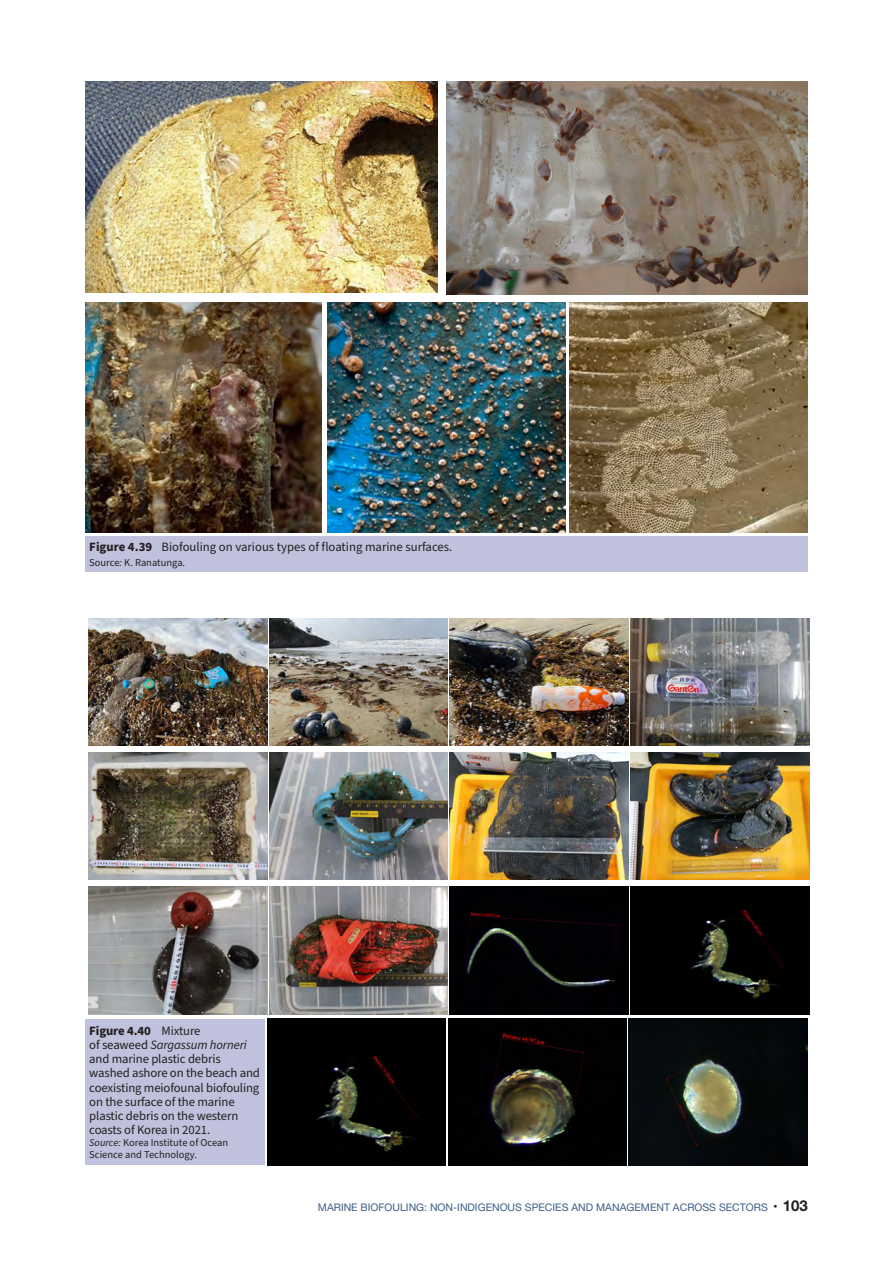
<style>
.page{position:relative;width:893px;height:1263px;background:#fff}
.page>*{position:absolute;margin:0;border:0;box-sizing:border-box;transform-origin:0 0}
.FIG_Titre{font:12.75px/14.2px "Source Sans Pro";letter-spacing:-.01em;color:#231f20}
.t1{font:10.5px "Helvetica Neue LT Pro";color:#3b5e85}
.FIG_Source{font:10.5px/12px "Source Sans Pro";color:#231f20}
.s1{font-weight:700}
.s2{font-style:italic}
.s3{font-weight:700;font-size:16.5px;color:#231f20}
.s4{font-weight:700;font-size:15px;color:#231f20}
</style>
<div class="page">
<img style="left:85px;top:82px;width:353px;height:211px">
<img style="left:446px;top:82px;width:362px;height:212px">
<img style="left:85px;top:302px;width:237px;height:230px">
<img style="left:327px;top:302px;width:239px;height:230px">
<img style="left:570px;top:302px;width:238px;height:230px">
<div style="left:85px;top:536px;width:723px;height:22px;background:#c0c1dc"></div>
<div style="left:85px;top:557px;width:723px;height:15px;background:#c0c1dc"></div>
<img style="left:88px;top:618px;width:179px;height:128px">
<img style="left:269px;top:618px;width:179px;height:128px">
<img style="left:450px;top:618px;width:178px;height:128px">
<img style="left:631px;top:618px;width:178px;height:128px">
<img style="left:88px;top:752px;width:179px;height:128px">
<img style="left:269px;top:752px;width:179px;height:128px">
<img style="left:450px;top:752px;width:178px;height:128px">
<img style="left:631px;top:752px;width:178px;height:128px">
<img style="left:88px;top:887px;width:179px;height:127px">
<img style="left:269px;top:887px;width:179px;height:127px">
<img style="left:450px;top:887px;width:178px;height:127px">
<img style="left:631px;top:887px;width:178px;height:127px">
<div style="left:85px;top:1020px;width:179px;height:121px;background:#c0c1dc"></div>
<div style="left:85px;top:1138px;width:179px;height:26px;background:#c0c1dc"></div>
<img style="left:267px;top:1018px;width:179px;height:147px">
<img style="left:448px;top:1018px;width:179px;height:147px">
<img style="left:629px;top:1018px;width:178px;height:147px">
<p class="FIG_Titre" style="left:89px;top:540px;width:365px"><span class="s1">Figure 4.39</span> Biofouling on various types of floating marine surfaces.</p>
<p class="FIG_Source" style="left:89px;top:557px;width:97px">Source<span class="s2">:</span> K. Ranatunga.</p>
<p class="FIG_Titre" style="left:89px;top:1024px;width:172px"><span class="s1">Figure 4.40</span> Mixture<br>of seaweed <span class="s2">Sargassum horneri </span>and marine plastic debris washed ashore on the beach and coexisting meiofounal biofouling on the surface of the marine plastic debris on the western coasts of Korea in 2021.</p>
<p class="FIG_Source" style="left:89px;top:1137px;width:140px"><span class="s2">Source:</span> Korea Institute of Ocean<br>Science and Technology.</p>
<p class="t1" style="left:318px;top:1201px;width:492px">MARINE BIOFOULING: NON-INDIGENOUS SPECIES AND MANAGEMENT ACROSS SECTORS <span class="s3">·</span> <span class="s4">103</span></p>
</div>
